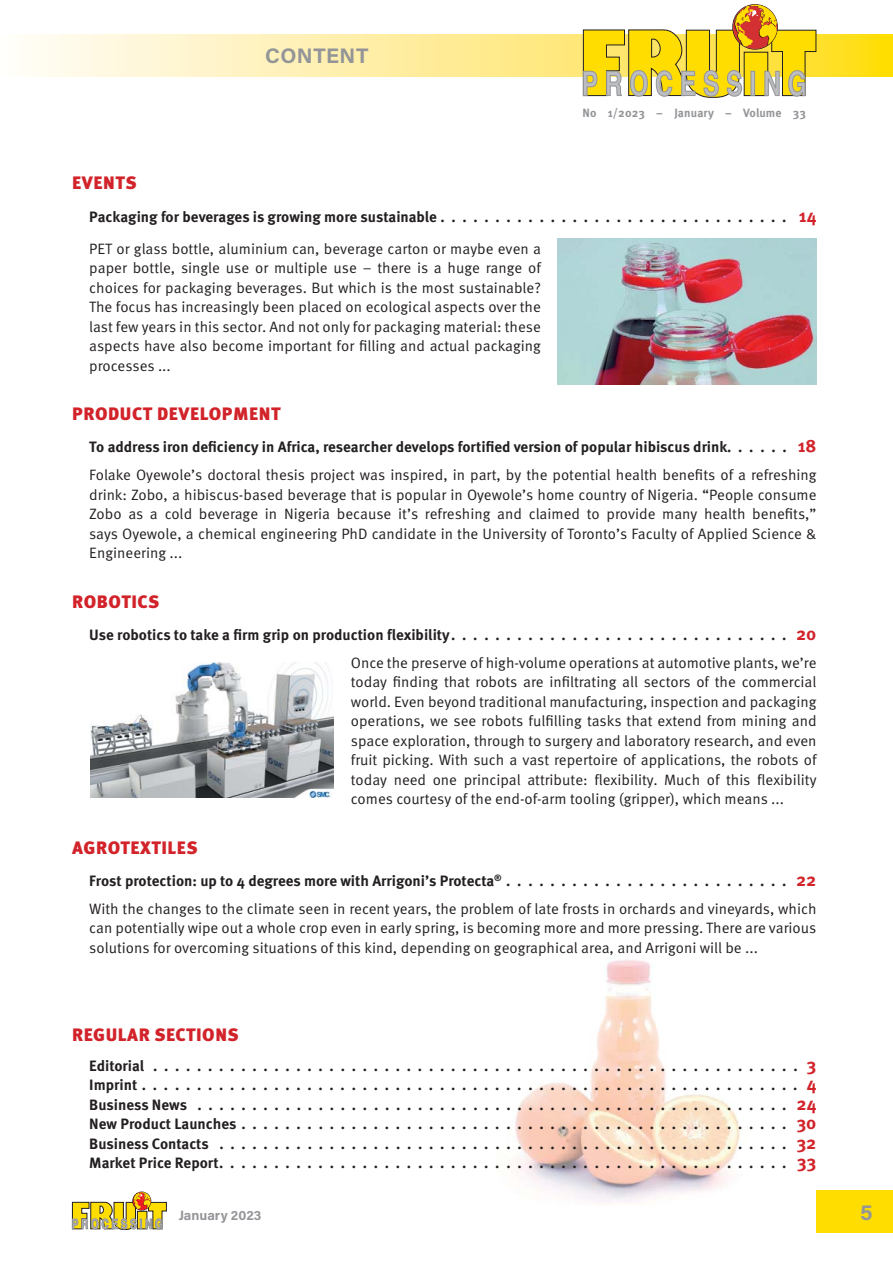
<style>
.page{position:relative;width:893px;height:1263px;background:#fff}
.page>*{position:absolute;margin:0;border:0;box-sizing:border-box;transform-origin:0 0}
.t1{font:700 21px "Acumin Pro";letter-spacing:.02em;color:#939598}
.t2{font:900 18px "Meta Pro";letter-spacing:.03em;color:#d2232a}
.t3{font:15px/19.5px "Meta Pro Norm";color:#231f20;text-align:justify}
.t4{font:700 15px/19.5px "Meta Pro";color:#231f20;text-align:justify}
.t5{font:700 13.5px "Acumin Pro";color:#939598}
.t6{font:700 12px "Meta Pro";letter-spacing:.01em;color:#939598}
.s1{font-size:18px;color:#d2232a}
</style>
<div class="page">
<div style="left:816px;top:1191px;width:77px;height:42px;background:#fd0"></div>
<svg style="left:25px;top:34px;width:868px;height:43px;background:#ffeea3"></svg>
<svg style="left:72px;top:1191px;width:95px;height:39px"></svg>
<img style="left:515px;top:960px;width:225px;height:242px">
<svg style="left:583px;top:4px;width:234px;height:94px"></svg>
<img style="left:558px;top:239px;width:258px;height:145px">
<img style="left:91px;top:663px;width:243px;height:134px">
<h1 class="t1" style="left:265px;top:46px;width:105px">CONTENT</h1>
<p class="t6" style="left:583px;top:109px;width:225px">No 1/2023 – January – Volume 33</p>
<p class="t2" style="left:72px;top:176px;width:66px">EVENTS</p>
<p class="t4" style="left:89px;top:208px;width:729px">Packaging for beverages is growing more sustainable . . . . . . . . . . . . . . . . . . . . . . . . . . . . . . . . <span class="s1">14</span></p>
<p class="t3" style="left:89px;top:241px;width:453px">PET or glass bottle, aluminium can, beverage carton or maybe even a paper bottle, single use or multiple use – there is a huge range of choices for packaging beverages. But which is the most sustainable?<br>The focus has increasingly been placed on ecological aspects over the last few years in this sector. And not only for packaging material: these aspects have also become important for filling and actual packaging processes ...</p>
<p class="t2" style="left:72px;top:407px;width:210px">PRODUCT DEVELOPMENT</p>
<p class="t4" style="left:89px;top:439px;width:729px">To address iron deficiency in Africa, researcher develops fortified version of popular hibiscus drink. . . . . . <span class="s1">18</span></p>
<p class="t3" style="left:89px;top:467px;width:729px">Folake Oyewole’s doctoral thesis project was inspired, in part, by the potential health benefits of a refreshing drink: Zobo, a hibiscus-based beverage that is popular in Oyewole’s home country of Nigeria. “People consume Zobo as a cold beverage in Nigeria because it’s refreshing and claimed to provide many health benefits,” says Oyewole, a chemical engineering PhD candidate in the University of Toronto’s Faculty of Applied Science &amp; Engineering ...</p>
<p class="t2" style="left:72px;top:594px;width:89px">ROBOTICS</p>
<p class="t4" style="left:89px;top:627px;width:729px">Use robotics to take a firm grip on production flexibility. . . . . . . . . . . . . . . . . . . . . . . . . . . . . . . <span class="s1">20</span></p>
<p class="t3" style="left:351px;top:655px;width:467px">Once the preserve of high-volume operations at automotive plants, we’re today finding that robots are infiltrating all sectors of the commercial world. Even beyond traditional manufacturing, inspection and packaging operations, we see robots fulfilling tasks that extend from mining and space exploration, through to surgery and laboratory research, and even fruit picking. With such a vast repertoire of applications, the robots of today need one principal attribute: flexibility. Much of this flexibility comes courtesy of the end-of-arm tooling (gripper), which means ...</p>
<p class="t2" style="left:72px;top:840px;width:127px">AGROTEXTILES</p>
<p class="t4" style="left:89px;top:873px;width:729px">Frost protection: up to 4 degrees more with Arrigoni’s Protecta<sup>®</sup> . . . . . . . . . . . . . . . . . . . . . . . . . . <span class="s1">22</span></p>
<p class="t3" style="left:89px;top:901px;width:729px">With the changes to the climate seen in recent years, the problem of late frosts in orchards and vineyards, which can potentially wipe out a whole crop even in early spring, is becoming more and more pressing. There are various solutions for overcoming situations of this kind, depending on geographical area, and Arrigoni will be ...</p>
<p class="t2" style="left:72px;top:1027px;width:168px">REGULAR SECTIONS</p>
<p class="t4" style="left:89px;top:1057px;width:729px">Editorial . . . . . . . . . . . . . . . . . . . . . . . . . . . . . . . . . . . . . . . . . . . . . . . . . . . . . . . . . . . <span class="s1">3<br></span>Imprint . . . . . . . . . . . . . . . . . . . . . . . . . . . . . . . . . . . . . . . . . . . . . . . . . . . . . . . . . . . . <span class="s1">4<br></span>Business News . . . . . . . . . . . . . . . . . . . . . . . . . . . . . . . . . . . . . . . . . . . . . . . . . . . . . . <span class="s1">24<br></span>New Product Launches . . . . . . . . . . . . . . . . . . . . . . . . . . . . . . . . . . . . . . . . . . . . . . . . . . <span class="s1">30<br></span>Business Contacts . . . . . . . . . . . . . . . . . . . . . . . . . . . . . . . . . . . . . . . . . . . . . . . . . . . . <span class="s1">32<br></span>Market Price Report. . . . . . . . . . . . . . . . . . . . . . . . . . . . . . . . . . . . . . . . . . . . . . . . . . . . <span class="s1">33</span></p>
<p class="t5" style="left:179px;top:1209px;width:84px">January 2023</p>
<h1 class="t1" style="left:860px;top:1203px;width:14px">5</h1>
</div>
